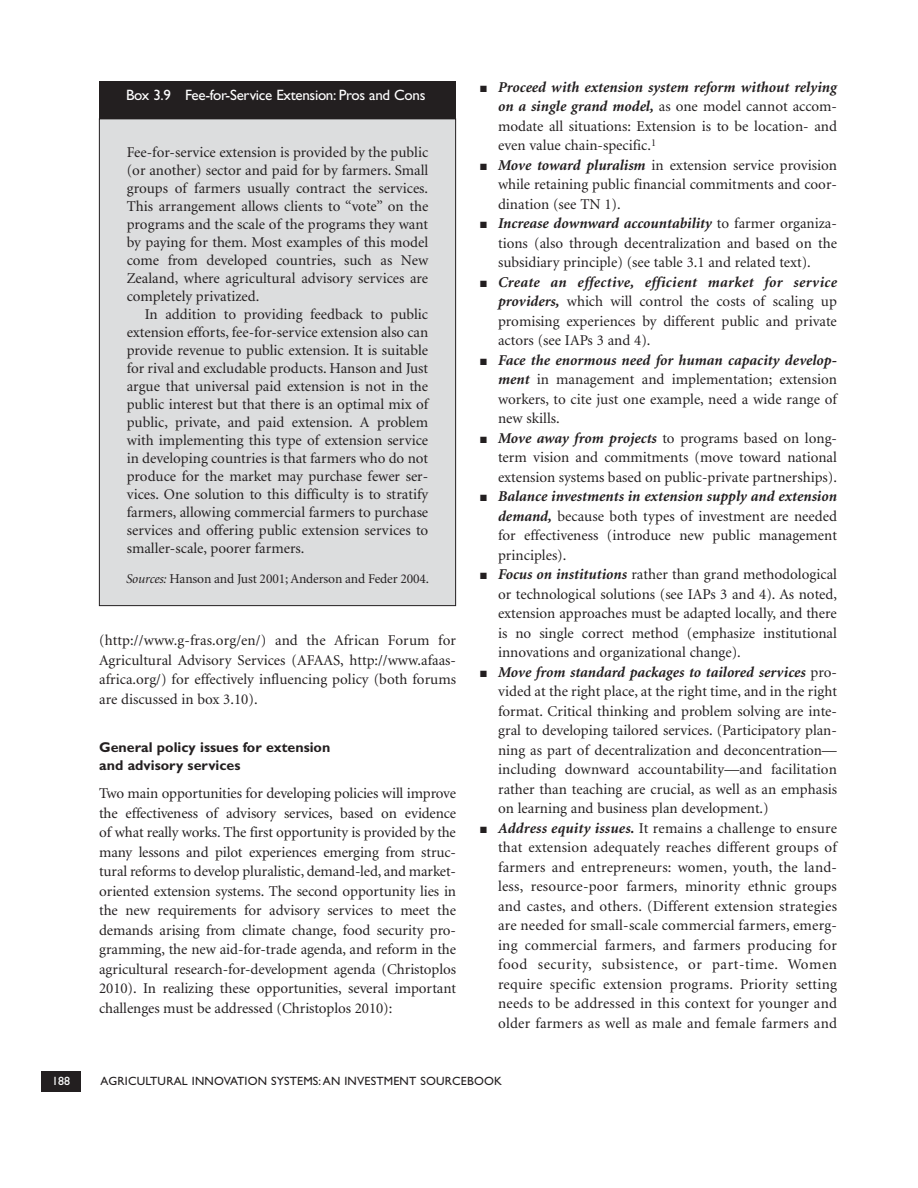
<style>
.page{position:relative;width:918px;height:1188px;background:#fff}
.page>*{position:absolute;margin:0;border:0;box-sizing:border-box;transform-origin:0 0}
.t1{font:15px/19.5px "Minion";color:#231f20;text-align:justify}
.t2{font:15px "Gill Sans";letter-spacing:-.02em;color:#fff}
.t3{font:700 14.25px/18px "Gill Sans";color:#231f20}
.t4{font:13.5px "Minion";letter-spacing:-.01em;color:#231f20}
.t5{font:12px "Gill Sans";letter-spacing:.015em;color:#231f20}
.t6{font:12px "Gill Sans";color:#fff}
.s1{font-style:italic}
.s2{font-weight:700;font-style:italic}
</style>
<div class="page">
<div style="left:41px;top:1071px;width:40px;height:20px;background:#231f20"></div>
<div style="left:99px;top:81px;width:357px;height:37px;background:#231f20"></div>
<div style="left:99px;top:119px;width:357px;height:487px;background:#dcddde"></div>
<p class="t2" style="left:126px;top:90px;width:301px">Box 3.9 Fee-for-Service Extension: Pros and Cons</p>
<p class="t1" style="left:127px;top:144px;width:303px">Fee-for-service extension is provided by the public</p>
<p class="t1" style="left:127px;top:162px;width:303px">(or another) sector and paid for by farmers. Small</p>
<p class="t1" style="left:127px;top:180px;width:303px">groups of farmers usually contract the services.</p>
<p class="t1" style="left:127px;top:198px;width:303px">This arrangement allows clients to “vote” on the</p>
<p class="t1" style="left:127px;top:216px;width:303px">programs and the scale of the programs they want</p>
<p class="t1" style="left:127px;top:234px;width:303px">by paying for them. Most examples of this model</p>
<p class="t1" style="left:127px;top:252px;width:303px">come from developed countries, such as New</p>
<p class="t1" style="left:127px;top:270px;width:303px">Zealand, where agricultural advisory services are</p>
<p class="t1" style="left:127px;top:288px;width:134px">completely privatized.</p>
<p class="t1" style="left:145px;top:306px;width:285px">In addition to providing feedback to public</p>
<p class="t1" style="left:127px;top:324px;width:303px">extension efforts, fee-for-service extension also can</p>
<p class="t1" style="left:127px;top:342px;width:303px">provide revenue to public extension. It is suitable</p>
<p class="t1" style="left:127px;top:360px;width:303px">for rival and excludable products. Hanson and Just</p>
<p class="t1" style="left:127px;top:378px;width:303px">argue that universal paid extension is not in the</p>
<p class="t1" style="left:127px;top:396px;width:303px">public interest but that there is an optimal mix of</p>
<p class="t1" style="left:127px;top:414px;width:303px">public, private, and paid extension. A problem</p>
<p class="t1" style="left:127px;top:432px;width:303px">with implementing this type of extension service</p>
<p class="t1" style="left:127px;top:450px;width:303px">in developing countries is that farmers who do not</p>
<p class="t1" style="left:127px;top:468px;width:303px">produce for the market may purchase fewer ser-</p>
<p class="t1" style="left:127px;top:486px;width:303px">vices. One solution to this difficulty is to stratify</p>
<p class="t1" style="left:127px;top:504px;width:303px">farmers, allowing commercial farmers to purchase</p>
<p class="t1" style="left:127px;top:522px;width:303px">services and offering public extension services to</p>
<p class="t1" style="left:127px;top:540px;width:179px">smaller-scale, poorer farmers.</p>
<p class="t4" style="left:126px;top:574px;width:305px"><span class="s1">Sources:</span> Hanson and Just 2001; Anderson and Feder 2004.</p>
<p class="t1" style="left:99px;top:632px;width:358px">(http://www.g-fras.org/en/) and the African Forum for Agricultural Advisory Services (AFAAS, http://www.afaas&shy;africa.org/) for effectively influencing policy (both forums are discussed in box 3.10).</p>
<p class="t3" style="left:99px;top:739px;width:233px">General policy issues for extension and advisory services</p>
<p class="t1" style="left:99px;top:785px;width:359px">Two main opportunities for developing policies will improve the effectiveness of advisory services, based on evidence of what really works. The first opportunity is provided by the many lessons and pilot experiences emerging from struc&shy;tural reforms to develop pluralistic, demand-led, and market&shy;oriented extension systems. The second opportunity lies in the new requirements for advisory services to meet the demands arising from climate change, food security pro&shy;gramming, the new aid-for-trade agenda, and reform in the agricultural research-for-development agenda (Christoplos 2010). In realizing these opportunities, several important challenges must be addressed (Christoplos 2010):</p>
<p class="t1" style="left:498px;top:78px;width:340px;text-indent:-18px">■ <span class="s2">Proceed with extension system reform without relying on a single grand model,</span> as one model cannot accom&shy;modate all situations: Extension is to be location- and even value chain-specific.<sup>1</sup></p>
<p class="t1" style="left:498px;top:156px;width:340px;text-indent:-18px">■ <span class="s2">Move toward pluralism</span> in extension service provision while retaining public financial commitments and coor&shy;dination (see TN 1).</p>
<p class="t1" style="left:498px;top:215px;width:340px;text-indent:-18px">■ <span class="s2">Increase downward accountability</span> to farmer organiza&shy;tions (also through decentralization and based on the subsidiary principle) (see table 3.1 and related text).</p>
<p class="t1" style="left:498px;top:273px;width:341px;text-indent:-18px">■ <span class="s2">Create an effective, efficient market for service providers,</span> which will control the costs of scaling up promising experiences by different public and private actors (see IAPs 3 and 4).</p>
<p class="t1" style="left:498px;top:351px;width:340px;text-indent:-18px">■ <span class="s2">Face the enormous need for human capacity develop&shy;ment</span> in management and implementation; extension workers, to cite just one example, need a wide range of new skills.</p>
<p class="t1" style="left:498px;top:429px;width:340px;text-indent:-18px">■ <span class="s2">Move away from projects</span> to programs based on long&shy;term vision and commitments (move toward national extension systems based on public-private partnerships).</p>
<p class="t1" style="left:498px;top:488px;width:340px;text-indent:-18px">■ <span class="s2">Balance investments in extension supply and extension demand,</span> because both types of investment are needed for effectiveness (introduce new public management principles).</p>
<p class="t1" style="left:498px;top:566px;width:340px;text-indent:-18px">■ <span class="s2">Focus on institutions</span> rather than grand methodological or technological solutions (see IAPs 3 and 4). As noted, extension approaches must be adapted locally, and there is no single correct method (emphasize institutional innovations and organizational change).</p>
<p class="t1" style="left:498px;top:663px;width:340px;text-indent:-18px">■ <span class="s2">Move from standard packages to tailored services</span> pro&shy;vided at the right place, at the right time, and in the right format. Critical thinking and problem solving are inte&shy;gral to developing tailored services. (Participatory plan&shy;ning as part of decentralization and deconcentration— including downward accountability—and facilitation rather than teaching are crucial, as well as an emphasis on learning and business plan development.)</p>
<p class="t1" style="left:498px;top:819px;width:340px;text-indent:-18px">■ <span class="s2">Address equity issues.</span> It remains a challenge to ensure that extension adequately reaches different groups of farmers and entrepreneurs: women, youth, the land&shy;less, resource-poor farmers, minority ethnic groups and castes, and others. (Different extension strategies are needed for small-scale commercial farmers, emerg&shy;ing commercial farmers, and farmers producing for food security, subsistence, or part-time. Women require specific extension programs. Priority setting needs to be addressed in this context for younger and older farmers as well as male and female farmers and</p>
<p class="t6" style="left:52px;top:1077px;width:19px">188</p>
<p class="t5" style="left:101px;top:1077px;width:403px">AGRICULTURAL INNOVATION SYSTEMS: AN INVESTMENT SOURCEBOOK</p>
</div>
